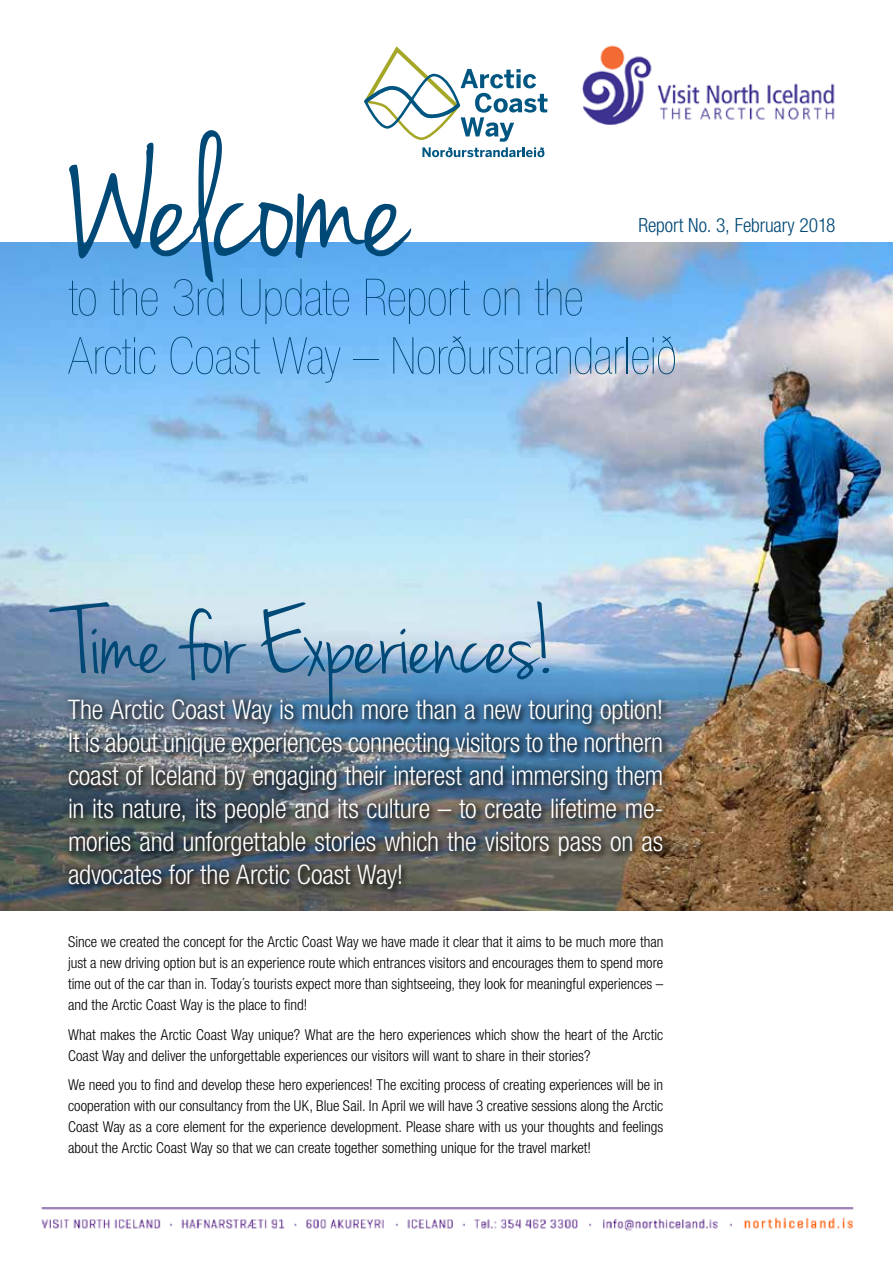
<style>
.page{position:relative;width:893px;height:1263px;background:#fff}
.page>*{position:absolute;margin:0;border:0;box-sizing:border-box;transform-origin:0 0}
.t1{font:181.5px "Jenna Sue";letter-spacing:-.005em;color:#004876}
.t2{font:101.25px "Jenna Sue";letter-spacing:-.015em;color:#004876}
.t3{font:900 condensed 51px/58.5px "Helvetica Neue LT";letter-spacing:-.005em;color:#004876}
.t4{font:300 condensed 27px/33px "Helvetica Neue LT";letter-spacing:-.01em;color:#fff;text-align:justify}
.t5{font:300 condensed 19.5px "Helvetica Neue LT";letter-spacing:-.005em;color:#004876}
.t6{font:300 condensed 15px/21px "Helvetica Neue LT";color:#000;text-align:justify}
</style>
<div class="page">
<img style="left:41px;top:1208px;width:813px;height:23px">
<img style="left:0;top:242px;width:893px;height:668px">
<div style="left:155px;top:223px;width:27px;height:28px;background:#fff;border-radius:50%"></div>
<div style="left:216px;top:221px;width:27px;height:28px;background:#fff;border-radius:50%"></div>
<div style="left:262px;top:221px;width:27px;height:28px;background:#fff;border-radius:50%"></div>
<div style="left:369px;top:222px;width:27px;height:28px;background:#fff;border-radius:50%"></div>
<div style="left:60px;top:689px;width:612px;height:209px;background:#000;opacity:.75"></div>
<img style="left:582px;top:45px;width:253px;height:80px">
<svg style="left:364px;top:46px;width:183px;height:111px"></svg>
<h1 class="t1" style="left:68px;top:99px;width:342px">Welcome</h1>
<h3 class="t5" style="left:638px;top:214px;width:199px">Report No. 3, February 2018</h3>
<h3 class="t3" style="left:68px;top:268px;width:610px">to the 3rd Update Report on the<br>Arctic Coast Way – Norðurstrandarleið</h3>
<h2 class="t2" style="left:69px;top:585px;width:490px">Time for Experiences!</h2>
<p class="t4" style="left:68px;top:692px;width:597px">The Arctic Coast Way is much more than a new touring option!<br>It is about unique experiences connecting visitors to the northern coast of Iceland by engaging their interest and immersing them in its nature, its people and its culture – to create lifetime me&shy;mories and unforgettable stories which the visitors pass on as advocates for the Arctic Coast Way!</p>
<p class="t6" style="left:68px;top:931px;width:597px">Since we created the concept for the Arctic Coast Way we have made it clear that it aims to be much more than just a new driving option but is an experience route which entrances visitors and encourages them to spend more time out of the car than in. Today´s tourists expect more than sightseeing, they look for meaningful experiences – and the Arctic Coast Way is the place to find!</p>
<p class="t6" style="left:68px;top:1024px;width:597px">What makes the Arctic Coast Way unique? What are the hero experiences which show the heart of the Arctic<br>Coast Way and deliver the unforgettable experiences our visitors will want to share in their stories?</p>
<p class="t6" style="left:68px;top:1074px;width:597px">We need you to find and develop these hero experiences! The exciting process of creating experiences will be in cooperation with our consultancy from the UK, Blue Sail. In April we will have 3 creative sessions along the Arctic Coast Way as a core element for the experience development. Please share with us your thoughts and feelings about the Arctic Coast Way so that we can create together something unique for the travel market!</p>
</div>
